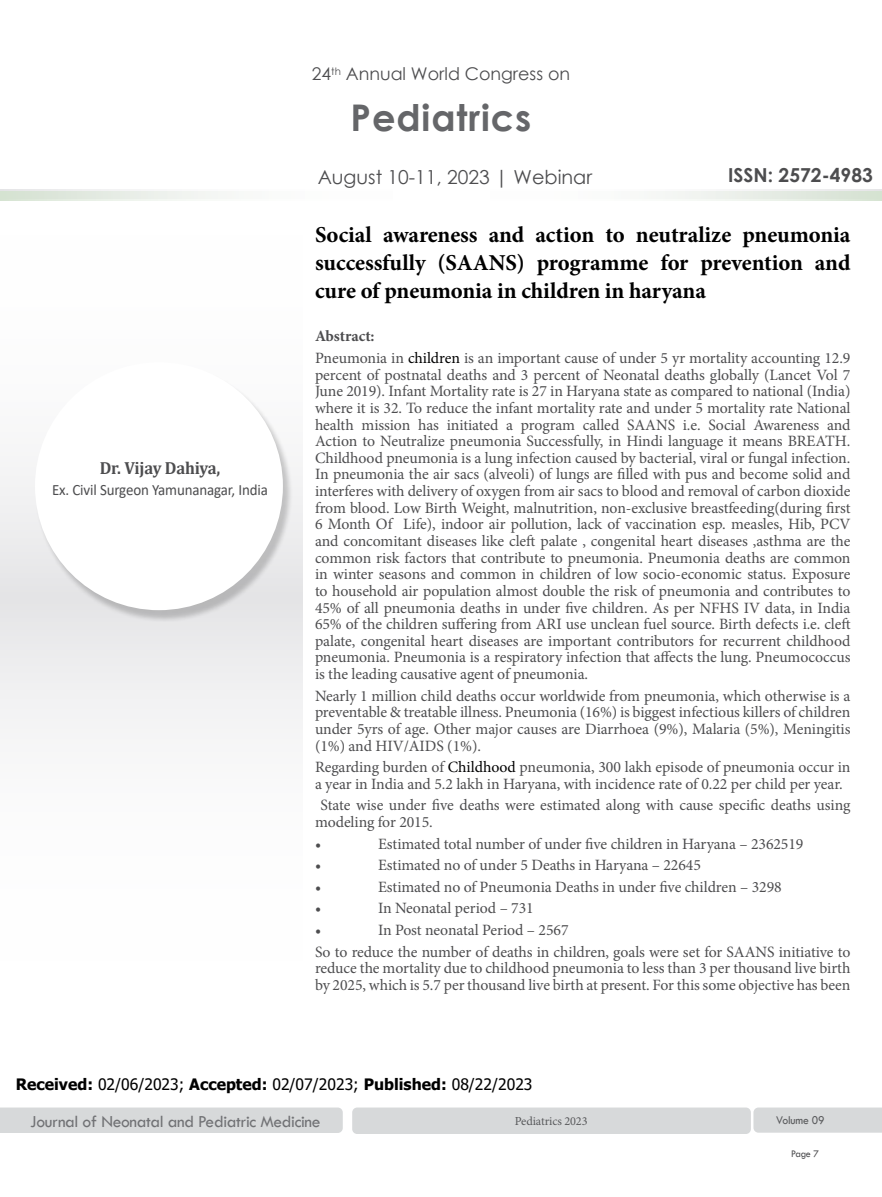
<style>
.page{position:relative;width:882px;height:1197px;background:#fff}
.page>*{position:absolute;margin:0;border:0;box-sizing:border-box;transform-origin:0 0}
.t1{font:700 36.75px "Century Gothic";letter-spacing:.025em;color:#656669}
.t2{font:700 22.75px/28px "Minion Pro";letter-spacing:-.005em;color:#000;text-align:justify}
.t3{font:19.25px "Century Gothic";color:#4d4d4f}
.t4{font:700 19.25px "Century Gothic";color:#4d4d4f}
.t5{font:17.5px "Tw Cen";letter-spacing:-.02em;color:#717275}
.t6{font:17.5px "Century Gothic";color:#4d4d4f}
.t7{font:700 17.5px "Cambria";letter-spacing:-.01em;color:#4d4d4f;scale:.95 1}
.t8{font:15.75px/16.6px "Minion Pro";letter-spacing:-.005em;color:#4d4d4f}
.t9{font:15.75px "Tahoma";color:#000}
.t10{font:15.75px "Calibri";letter-spacing:-.01em;color:#4d4d4f;scale:.95 1}
.t11{font:12.25px "Minion Pro";letter-spacing:-.01em;color:#58595b}
.t12{font:12.25px "Tw Cen";letter-spacing:-.01em;color:#58595b;scale:.95 1}
.t13{font:10.5px "Tw Cen";color:#4d4d4f;scale:.95 1}
.s1{font-weight:700}
.s2{color:#000}
</style>
<div class="page">
<svg style="left:0;top:189px;width:882px;height:3px"></svg>
<div style="left:0;top:597px;width:302px;height:393px;background:linear-gradient(to bottom,#eaeaeb,#fff)"></div>
<div style="left:0;top:205px;width:302px;height:392px;background:linear-gradient(to bottom,#fff,#eaeaeb)"></div>
<div style="left:0;top:1108px;width:343px;height:25px;background:#d7d9da"></div>
<div style="left:352px;top:1108px;width:399px;height:26px;background:#d7d9da;border-radius:5px"></div>
<div style="left:753px;top:1108px;width:129px;height:25px;background:#d7d9da"></div>
<svg style="left:0;top:192px;width:882px;height:9px;fill:#f6f8f5"></svg>
<div style="left:35px;top:364px;width:257px;height:258px;background:#000;opacity:.2"></div>
<div style="left:35px;top:362px;width:248px;height:248px;background:#fff;border-radius:50%"></div>
<p class="t6" style="left:312px;top:62px;width:260px">24<sup>th</sup> Annual World Congress on</p>
<p class="t7" style="left:100px;top:456px;width:129px">Dr. Vijay Dahiya,</p>
<p class="t10" style="left:52px;top:479px;width:229px">Ex. Civil Surgeon Yamunanagar, India</p>
<h1 class="t1" style="left:351px;top:90px;width:182px">Pediatrics</h1>
<p class="t3" style="left:318px;top:164px;width:276px">August 10-11, 2023 | Webinar</p>
<p class="t4" style="left:728px;top:161px;width:146px">ISSN: 2572-4983</p>
<h2 class="t2" style="left:315px;top:221px;width:537px">Social awareness and action to neutralize pneumonia successfully (SAANS) programme for prevention and cure of pneumonia in children in haryana</h2>
<p class="t8" style="left:315px;top:326px;width:537px;line-height:21.5px"><span class="s1">Abstract:<br></span>Pneumonia in <span class="s2">children</span> is an important cause of under 5 yr mortality accounting 12.9</p>
<p class="t8" style="left:315px;top:366px;width:537px;text-align:justify">percent of postnatal deaths and 3 percent of Neonatal deaths globally (Lancet Vol 7<br>June 2019). Infant Mortality rate is 27 in Haryana state as compared to national (India) where it is 32. To reduce the infant mortality rate and under 5 mortality rate National health mission has initiated a program called SAANS i.e. Social Awareness and Action to Neutralize pneumonia Successfully, in Hindi language it means BREATH.<br>Childhood pneumonia is a lung infection caused by bacterial, viral or fungal infection.<br>In pneumonia the air sacs (alveoli) of lungs are filled with pus and become solid and interferes with delivery of oxygen from air sacs to blood and removal of carbon dioxide from blood. Low Birth Weight, malnutrition, non-exclusive breastfeeding(during first 6 Month Of Life), indoor air pollution, lack of vaccination esp. measles, Hib, PCV and concomitant diseases like cleft palate , congenital heart diseases ,asthma are the common risk factors that contribute to pneumonia. Pneumonia deaths are common in winter seasons and common in children of low socio-economic status. Exposure to household air population almost double the risk of pneumonia and contributes to 45% of all pneumonia deaths in under five children. As per NFHS IV data, in India 65% of the children suffering from ARI use unclean fuel source. Birth defects i.e. cleft palate, congenital heart diseases are important contributors for recurrent childhood pneumonia. Pneumonia is a respiratory infection that affects the lung. Pneumococcus is the leading causative agent of pneumonia.</p>
<p class="t8" style="left:315px;top:687px;width:537px;text-align:justify">Nearly 1 million child deaths occur worldwide from pneumonia, which otherwise is a preventable &amp; treatable illness. Pneumonia (16%) is biggest infectious killers of children under 5yrs of age. Other major causes are Diarrhoea (9%), Malaria (5%), Meningitis (1%) and HIV/AIDS (1%).</p>
<p class="t8" style="left:315px;top:759px;width:537px">Regarding burden of <span class="s2">Childhood</span> pneumonia, 300 lakh episode of pneumonia occur in a year in India and 5.2 lakh in Haryana, with incidence rate of 0.22 per child per year.</p>
<p class="t8" style="left:315px;top:797px;width:537px;text-indent:6px">State wise under five deaths were estimated along with cause specific deaths using modeling for 2015.</p>
<p class="t8" style="left:315px;top:835px;width:8px">•</p>
<p class="t8" style="left:378px;top:835px;width:427px">Estimated total number of under five children in Haryana – 2362519</p>
<p class="t8" style="left:315px;top:857px;width:8px">•</p>
<p class="t8" style="left:378px;top:857px;width:325px">Estimated no of under 5 Deaths in Haryana – 22645</p>
<p class="t8" style="left:315px;top:879px;width:8px">•</p>
<p class="t8" style="left:378px;top:879px;width:405px">Estimated no of Pneumonia Deaths in under five children – 3298</p>
<p class="t8" style="left:315px;top:900px;width:8px">•</p>
<p class="t8" style="left:378px;top:900px;width:157px">In Neonatal period – 731</p>
<p class="t8" style="left:315px;top:922px;width:8px">•</p>
<p class="t8" style="left:315px;top:919px;width:537px;line-height:21.5px;text-indent:63px">In Post neonatal Period – 2567<br>So to reduce the number of deaths in children, goals were set for SAANS initiative to</p>
<p class="t8" style="left:315px;top:960px;width:537px">reduce the mortality due to childhood pneumonia to less than 3 per thousand live birth by 2025, which is 5.7 per thousand live birth at present. For this some objective has been</p>
<p class="t9" style="left:16px;top:1074px;width:518px"><span class="s1">Received:</span> 02/06/2023; <span class="s1">Accepted:</span> 02/07/2023; <span class="s1">Published:</span> 08/22/2023</p>
<p class="t5" style="left:30px;top:1111px;width:292px">Journal of Neonatal and Pediatric Medicine</p>
<p class="t11" style="left:515px;top:1113px;width:74px">Pediatrics 2023</p>
<p class="t12" style="left:776px;top:1113px;width:53px">Volume 09</p>
<p class="t13" style="left:791px;top:1147px;width:31px">Page 7</p>
</div>
